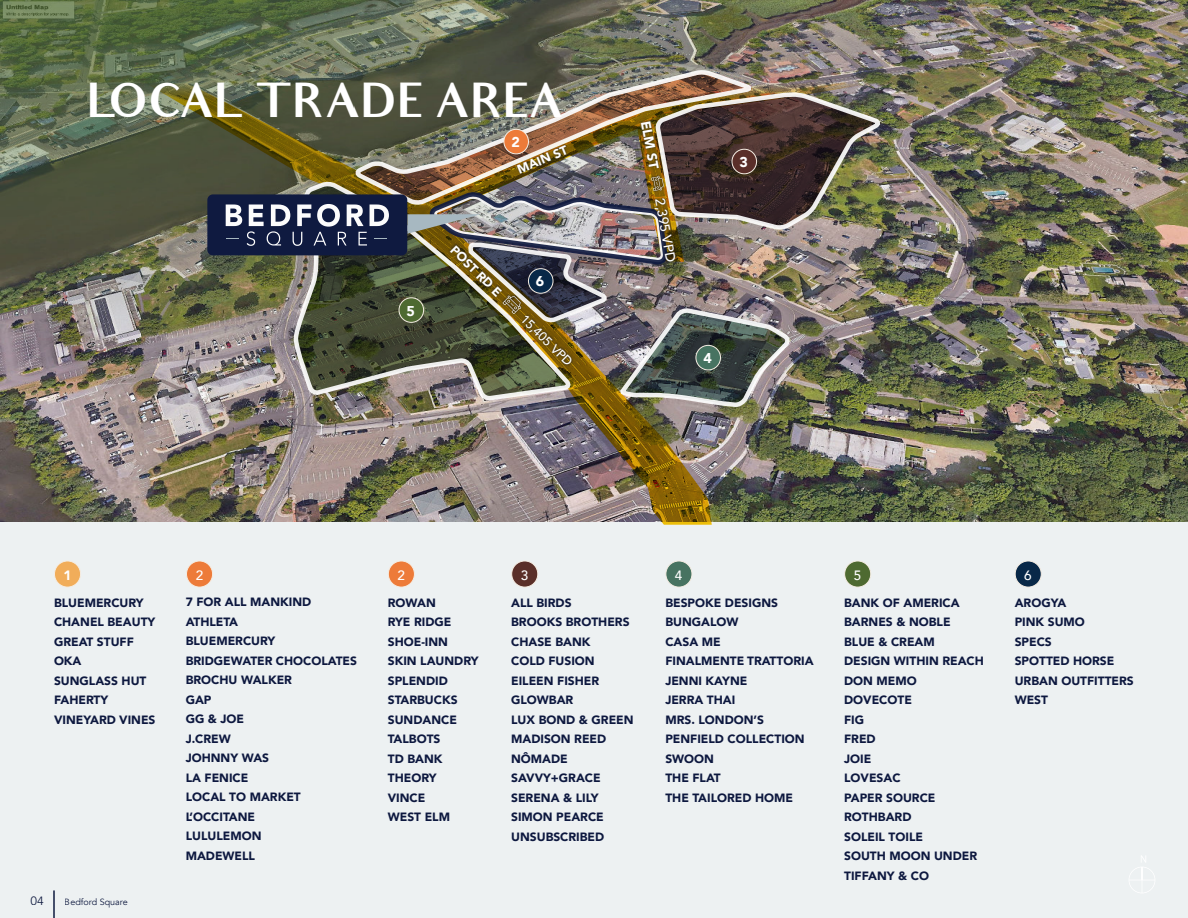
<style>
.page{position:relative;width:1188px;height:918px;background:#fff}
.page>*{position:absolute;margin:0;border:0;box-sizing:border-box;transform-origin:0 0}
.t1{font:700 45px "Audrey";color:#fff}
.t2{font:900 14.25px "Avenir";color:#fff}
.t3{font:500 13.65px "Avenir";color:#fff}
.t4{font:900 13.65px "Avenir";color:#fff}
.t5{font:500 13.5px "Avenir";color:#fff}
.t6{font:900 13.5px "Avenir";color:#fff}
.t7{font:900 12.6px "Avenir";color:#fff}
.t8{font:500 12.6px "Avenir";color:#fff}
.t9{font:900 12px/19.5px "Avenir";color:#0d183f}
.t10{font:12px "Avenir";color:#0f1a40}
.t11{font:9px "Avenir";color:#0f1a40}
</style>
<div class="page">
<div style="left:0;top:520px;width:1188px;height:398px;background:#edf1f2"></div>
<img style="left:0;top:348px;width:143px;height:174px">
<img style="left:0;top:0;width:143px;height:348px">
<svg style="left:1129px;top:855px;width:26px;height:38px"></svg>
<img style="left:143px;top:0;width:1045px;height:525px">
<div style="left:54px;top:561px;width:27px;height:26px;background:#f1ad5a;border-radius:50%"></div>
<div style="left:54px;top:561px;width:27px;height:27px;border:1px solid #f5ede3;border-radius:50%"></div>
<div style="left:187px;top:561px;width:26px;height:26px;background:#ed7b39;border-radius:50%"></div>
<div style="left:186px;top:561px;width:27px;height:27px;border:1px solid #f5ede3;border-radius:50%"></div>
<div style="left:512px;top:561px;width:26px;height:26px;background:#5a2f29;border-radius:50%"></div>
<div style="left:511px;top:561px;width:27px;height:27px;border:1px solid #f5ede3;border-radius:50%"></div>
<div style="left:666px;top:561px;width:26px;height:26px;background:#477361;border-radius:50%"></div>
<div style="left:665px;top:561px;width:27px;height:27px;border:1px solid #f5ede3;border-radius:50%"></div>
<div style="left:845px;top:561px;width:26px;height:26px;background:#4e6a31;border-radius:50%"></div>
<div style="left:844px;top:561px;width:27px;height:27px;border:1px solid #f5ede3;border-radius:50%"></div>
<div style="left:1015px;top:561px;width:26px;height:26px;background:#082848;border-radius:50%"></div>
<div style="left:1015px;top:561px;width:27px;height:27px;border:1px solid #f5ede3;border-radius:50%"></div>
<div style="left:388px;top:561px;width:26px;height:26px;background:#ed7b39;border-radius:50%"></div>
<div style="left:388px;top:561px;width:27px;height:27px;border:1px solid #f5ede3;border-radius:50%"></div>
<img style="left:292px;top:180px;width:115px;height:222px">
<img style="left:354px;top:69px;width:399px;height:128px">
<img style="left:407px;top:91px;width:475px;height:317px">
<div style="left:207px;top:194px;width:200px;height:61px;background:#0f1a40;border-radius:6px"></div>
<svg style="left:226px;top:204px;width:163px;height:42px"></svg>
<hr style="left:53px;top:890px;width:2px;height:28px;background:#0f1a40">
<h1 class="t1" style="left:88px;top:83px;width:478px">LOCAL TRADE AREA</h1>
<p class="t2" style="left:407px;top:302px;width:10px">5</p>
<p class="t2" style="left:511px;top:134px;width:10px">2</p>
<p class="t7" style="left:515px;top:163px;width:55px;rotate:-22deg">MAIN ST</p>
<p class="t7" style="left:457px;top:243px;width:68px;rotate:44deg">POST RD E</p>
<p class="t2" style="left:536px;top:273px;width:10px">6</p>
<p class="t8" style="left:526px;top:314px;width:68px;rotate:44deg">15,405 VPD</p>
<p class="t4" style="left:653px;top:120px;width:50px;rotate:80deg">ELM ST</p>
<p class="t3" style="left:665px;top:197px;width:66px;rotate:80deg">2,395 VPD</p>
<p class="t2" style="left:740px;top:154px;width:10px">3</p>
<p class="t2" style="left:703px;top:350px;width:10px">4</p>
<p class="t6" style="left:64px;top:568px;width:9px">1</p>
<p class="t9" style="left:54px;top:593px;width:103px">BLUEMERCURY<br>CHANEL BEAUTY<br>GREAT STUFF<br>OKA<br>SUNGLASS HUT<br>FAHERTY<br>VINEYARD VINES</p>
<p class="t10" style="left:30px;top:894px;width:15px">04</p>
<p class="t11" style="left:65px;top:898px;width:65px">Bedford Square</p>
<p class="t5" style="left:196px;top:571px;width:9px">2</p>
<p class="t9" style="left:186px;top:592px;width:173px">7 FOR ALL MANKIND<br>ATHLETA<br>BLUEMERCURY<br>BRIDGEWATER CHOCOLATES<br>BROCHU WALKER<br>GAP<br>GG &amp; JOE<br>J.CREW<br>JOHNNY WAS<br>LA FENICE<br>LOCAL TO MARKET<br>L’OCCITANE<br>LULULEMON<br>MADEWELL</p>
<p class="t5" style="left:398px;top:571px;width:9px">2</p>
<p class="t9" style="left:388px;top:593px;width:92px">ROWAN<br>RYE RIDGE<br>SHOE-INN<br>SKIN LAUNDRY<br>SPLENDID<br>STARBUCKS<br>SUNDANCE<br>TALBOTS<br>TD BANK<br>THEORY<br>VINCE<br>WEST ELM</p>
<p class="t5" style="left:521px;top:571px;width:9px">3</p>
<p class="t9" style="left:511px;top:593px;width:124px">ALL BIRDS<br>BROOKS BROTHERS<br>CHASE BANK<br>COLD FUSION<br>EILEEN FISHER<br>GLOWBAR<br>LUX BOND &amp; GREEN<br>MADISON REED<br>NÔMADE<br>SAVVY+GRACE<br>SERENA &amp; LILY<br>SIMON PEARCE<br>UNSUBSCRIBED</p>
<p class="t5" style="left:675px;top:571px;width:9px">4</p>
<p class="t9" style="left:665px;top:593px;width:150px">BESPOKE DESIGNS<br>BUNGALOW<br>CASA ME<br>FINALMENTE TRATTORIA<br>JENNI KAYNE<br>JERRA THAI<br>MRS. LONDON’S<br>PENFIELD COLLECTION<br>SWOON<br>THE FLAT<br>THE TAILORED HOME</p>
<p class="t5" style="left:854px;top:571px;width:9px">5</p>
<p class="t9" style="left:844px;top:593px;width:141px">BANK OF AMERICA<br>BARNES &amp; NOBLE<br>BLUE &amp; CREAM<br>DESIGN WITHIN REACH<br>DON MEMO<br>DOVECOTE<br>FIG<br>FRED<br>JOIE<br>LOVESAC<br>PAPER SOURCE<br>ROTHBARD<br>SOLEIL TOILE<br>SOUTH MOON UNDER<br>TIFFANY &amp; CO</p>
<p class="t5" style="left:1024px;top:570px;width:9px">6</p>
<p class="t9" style="left:1015px;top:593px;width:121px">AROGYA<br>PINK SUMO<br>SPECS<br>SPOTTED HORSE<br>URBAN OUTFITTERS<br>WEST</p>
</div>
